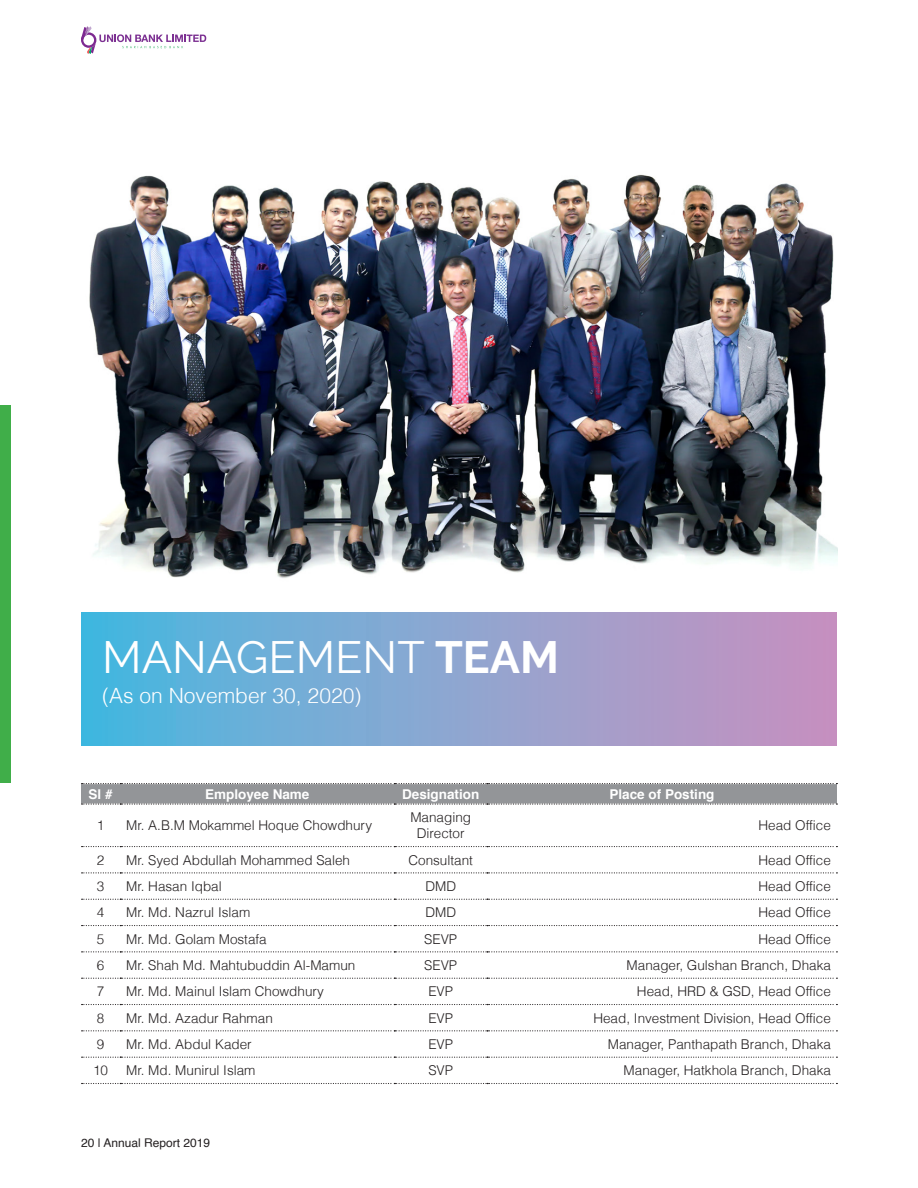
<style>
.page{position:relative;width:918px;height:1188px;background:#fff}
.page>*{position:absolute;margin:0;border:0;box-sizing:border-box;transform-origin:0 0}
.t1{font:45px "Raleway";color:#fff}
.t2{font:300 21px "Helvetica";color:#fff}
.t3{font:300 13.5px/16.2px "Helvetica";color:#231f20;text-align:center}
.t4{font:700 13.5px "Helvetica";color:#fff}
.t5{font:12px "Helvetica";color:#231f20}
.s1{font-weight:700}
</style>
<div class="page">
<div style="left:0;top:405px;width:11px;height:378px;background:#40ae49"></div>
<svg style="left:81px;top:26px;width:125px;height:28px"></svg>
<div style="left:81px;top:612px;width:756px;height:134px;background:linear-gradient(to right,#49b9e0,#cd91bf)"></div>
<svg style="left:82px;top:846px;width:755px;height:1px"></svg>
<svg style="left:82px;top:872px;width:755px;height:1px"></svg>
<svg style="left:82px;top:899px;width:755px;height:1px"></svg>
<svg style="left:82px;top:925px;width:755px;height:1px"></svg>
<svg style="left:82px;top:951px;width:755px;height:1px"></svg>
<svg style="left:82px;top:978px;width:755px;height:1px"></svg>
<svg style="left:82px;top:1004px;width:755px;height:1px"></svg>
<svg style="left:82px;top:1030px;width:755px;height:1px"></svg>
<svg style="left:82px;top:1057px;width:755px;height:1px"></svg>
<svg style="left:82px;top:1083px;width:755px;height:1px"></svg>
<svg style="left:81px;top:783px;width:756px;height:22px;background:#98999c"></svg>
<img style="left:89px;top:174px;width:748px;height:404px">
<p class="t1" style="left:102px;top:631px;width:458px">MANAGEMENT <span class="s1">TEAM</span></p>
<p class="t2" style="left:102px;top:683px;width:261px">(As on November 30, 2020)</p>
<p class="t4" style="left:89px;top:783px;width:26px">Sl #</p>
<p class="t4" style="left:205px;top:783px;width:106px">Employee Name</p>
<p class="t4" style="left:402px;top:783px;width:79px">Designation</p>
<p class="t4" style="left:610px;top:783px;width:107px">Place of Posting</p>
<p class="t3" style="left:97px;top:817px;width:9px">1</p>
<p class="t3" style="left:126px;top:817px;width:247px">Mr. A.B.M Mokammel Hoque Chowdhury</p>
<p class="t3" style="left:410px;top:809px;width:62px">Managing<br>Director</p>
<p class="t3" style="left:758px;top:817px;width:74px">Head Office</p>
<p class="t3" style="left:97px;top:852px;width:9px">2</p>
<p class="t3" style="left:126px;top:852px;width:225px">Mr. Syed Abdullah Mohammed Saleh</p>
<p class="t3" style="left:408px;top:852px;width:66px">Consultant</p>
<p class="t3" style="left:758px;top:852px;width:74px">Head Office</p>
<p class="t3" style="left:97px;top:878px;width:9px">3</p>
<p class="t3" style="left:126px;top:878px;width:97px">Mr. Hasan Iqbal</p>
<p class="t3" style="left:425px;top:878px;width:32px">DMD</p>
<p class="t3" style="left:758px;top:878px;width:74px">Head Office</p>
<p class="t3" style="left:97px;top:904px;width:9px">4</p>
<p class="t3" style="left:126px;top:904px;width:126px">Mr. Md. Nazrul Islam</p>
<p class="t3" style="left:425px;top:904px;width:32px">DMD</p>
<p class="t3" style="left:758px;top:904px;width:74px">Head Office</p>
<p class="t3" style="left:97px;top:931px;width:9px">5</p>
<p class="t3" style="left:126px;top:931px;width:142px">Mr. Md. Golam Mostafa</p>
<p class="t3" style="left:424px;top:931px;width:34px">SEVP</p>
<p class="t3" style="left:758px;top:931px;width:74px">Head Office</p>
<p class="t3" style="left:97px;top:957px;width:9px">6</p>
<p class="t3" style="left:126px;top:957px;width:231px">Mr. Shah Md. Mahtubuddin Al-Mamun</p>
<p class="t3" style="left:424px;top:957px;width:34px">SEVP</p>
<p class="t3" style="left:627px;top:957px;width:206px">Manager, Gulshan Branch, Dhaka</p>
<p class="t3" style="left:97px;top:983px;width:9px">7</p>
<p class="t3" style="left:126px;top:983px;width:199px">Mr. Md. Mainul Islam Chowdhury</p>
<p class="t3" style="left:428px;top:983px;width:26px">EVP</p>
<p class="t3" style="left:637px;top:983px;width:196px">Head, HRD &amp; GSD, Head Office</p>
<p class="t3" style="left:97px;top:1010px;width:9px">8</p>
<p class="t3" style="left:126px;top:1010px;width:148px">Mr. Md. Azadur Rahman</p>
<p class="t3" style="left:428px;top:1010px;width:26px">EVP</p>
<p class="t3" style="left:593px;top:1010px;width:239px">Head, Investment Division, Head Office</p>
<p class="t3" style="left:97px;top:1036px;width:9px">9</p>
<p class="t3" style="left:126px;top:1036px;width:127px">Mr. Md. Abdul Kader</p>
<p class="t3" style="left:428px;top:1036px;width:26px">EVP</p>
<p class="t3" style="left:608px;top:1036px;width:225px">Manager, Panthapath Branch, Dhaka</p>
<p class="t3" style="left:93px;top:1062px;width:17px">10</p>
<p class="t3" style="left:126px;top:1062px;width:131px">Mr. Md. Munirul Islam</p>
<p class="t3" style="left:428px;top:1062px;width:26px">SVP</p>
<p class="t3" style="left:624px;top:1062px;width:209px">Manager, Hatkhola Branch, Dhaka</p>
<p class="t5" style="left:81px;top:1133px;width:131px">20 | Annual Report 2019</p>
</div>
